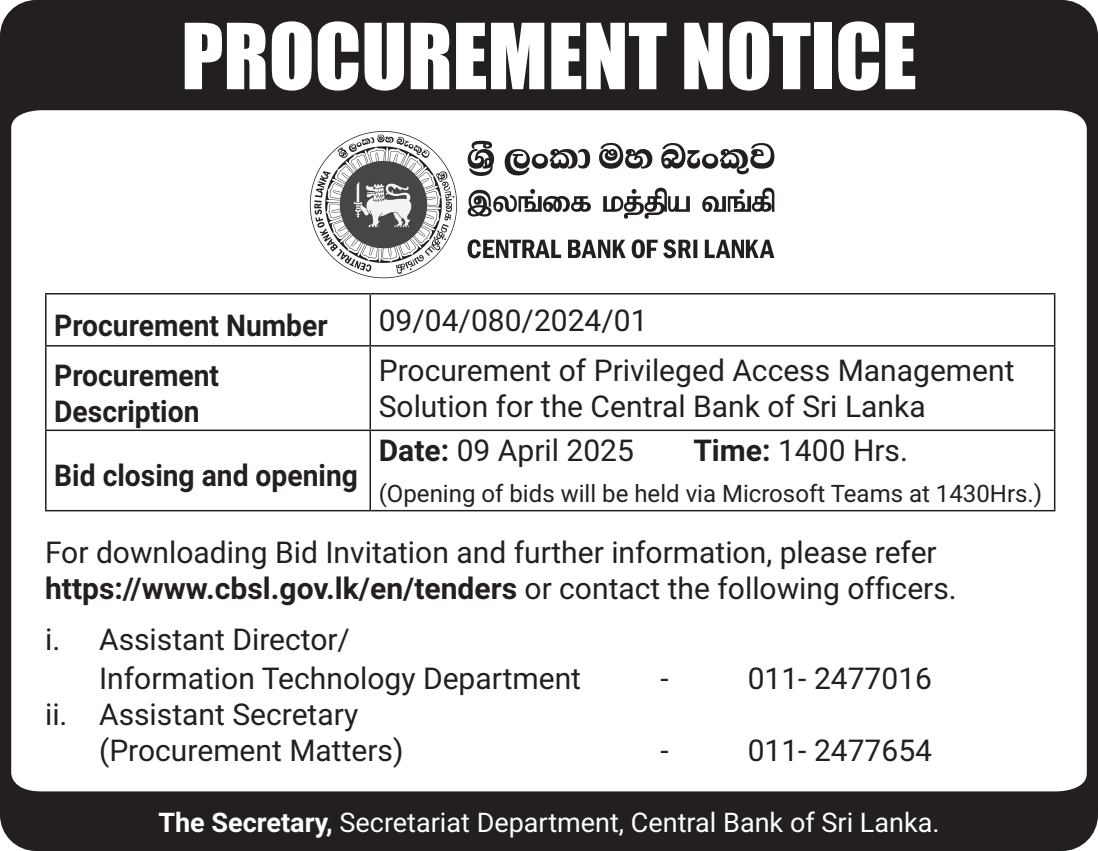
<style>
.page{position:relative;width:1098px;height:851px;background:#fff}
.page>*{position:absolute;margin:0;border:0;box-sizing:border-box;transform-origin:0 0}
.t1{font:84px "Impact";color:#fff}
.t2{font:30px/36px "Roboto";color:#231f20}
.t3{font:700 30px/36px "Roboto";color:#231f20;scale:.94 1}
.t4{font:27px "Roboto";color:#fff}
.t5{font:24px "Roboto";color:#231f20}
.s1{font-weight:700}
</style>
<div class="page">
<div style="left:0;top:0;width:1097px;height:850px;background:#231f20;border-radius:36px"></div>
<div style="left:11px;top:110px;width:1075px;height:681px;background:#fff"></div>
<hr style="left:45px;top:293px;width:325px;height:1px;background:#231f20">
<hr style="left:45px;top:294px;width:1px;height:51px;background:#231f20">
<hr style="left:370px;top:293px;width:684px;height:1px;background:#231f20">
<hr style="left:369px;top:294px;width:2px;height:51px;background:#231f20">
<hr style="left:1053px;top:294px;width:1px;height:51px;background:#231f20">
<hr style="left:45px;top:345px;width:325px;height:1px;background:#231f20">
<hr style="left:45px;top:346px;width:1px;height:83px;background:#231f20">
<hr style="left:370px;top:345px;width:684px;height:1px;background:#231f20">
<hr style="left:369px;top:346px;width:2px;height:83px;background:#231f20">
<hr style="left:1053px;top:346px;width:1px;height:83px;background:#231f20">
<hr style="left:45px;top:429px;width:325px;height:2px;background:#231f20">
<hr style="left:45px;top:431px;width:1px;height:79px;background:#231f20">
<hr style="left:370px;top:429px;width:684px;height:2px;background:#231f20">
<hr style="left:369px;top:431px;width:2px;height:79px;background:#231f20">
<hr style="left:1053px;top:431px;width:1px;height:79px;background:#231f20">
<hr style="left:45px;top:510px;width:325px;height:1px;background:#231f20">
<hr style="left:370px;top:510px;width:684px;height:1px;background:#231f20">
<svg style="left:314px;top:135px;width:140px;height:139px;background:#b2b2b3"></svg>
<svg style="left:467px;top:141px;width:307px;height:117px"></svg>
<h1 class="t1" style="left:181px;top:-9px;width:736px">PROCUREMENT NOTICE</h1>
<p class="t3" style="left:54px;top:306px;width:292px">Procurement Number</p>
<p class="t2" style="left:378px;top:301px;width:270px">09/04/080/2024/01</p>
<p class="t3" style="left:54px;top:356px;width:177px">Procurement<br>Description</p>
<p class="t2" style="left:378px;top:351px;width:637px">Procurement of Privileged Access Management<br>Solution for the Central Bank of Sri Lanka</p>
<p class="t3" style="left:54px;top:456px;width:324px">Bid closing and opening</p>
<p class="t2" style="left:378px;top:431px;width:257px"><span class="s1">Date:</span> 09 April 2025</p>
<p class="t2" style="left:693px;top:431px;width:216px"><span class="s1">Time:</span> 1400 Hrs.</p>
<p class="t5" style="left:378px;top:476px;width:664px">(Opening of bids will be held via Microsoft Teams at 1430Hrs.)</p>
<p class="t2" style="left:45px;top:533px;width:912px">For downloading Bid Invitation and further information, please refer <span class="s1">https://www.cbsl.gov.lk/en/tenders</span> or contact the following officers.</p>
<p class="t2" style="left:99px;top:618px;width:483px;line-height:39px;text-indent:-54px">i. Assistant Director/<br>Information Technology Department</p>
<p class="t2" style="left:660px;top:659px;width:10px">-</p>
<p class="t2" style="left:747px;top:659px;width:186px">011- 2477016</p>
<p class="t2" style="left:99px;top:695px;width:306px;text-indent:-54px">ii. Assistant Secretary (Procurement Matters)</p>
<p class="t2" style="left:660px;top:731px;width:10px">-</p>
<p class="t2" style="left:747px;top:731px;width:186px">011- 2477654</p>
<p class="t4" style="left:158px;top:803px;width:782px"><span class="s1">The Secretary,</span> Secretariat Department, Central Bank of Sri Lanka.</p>
</div>
